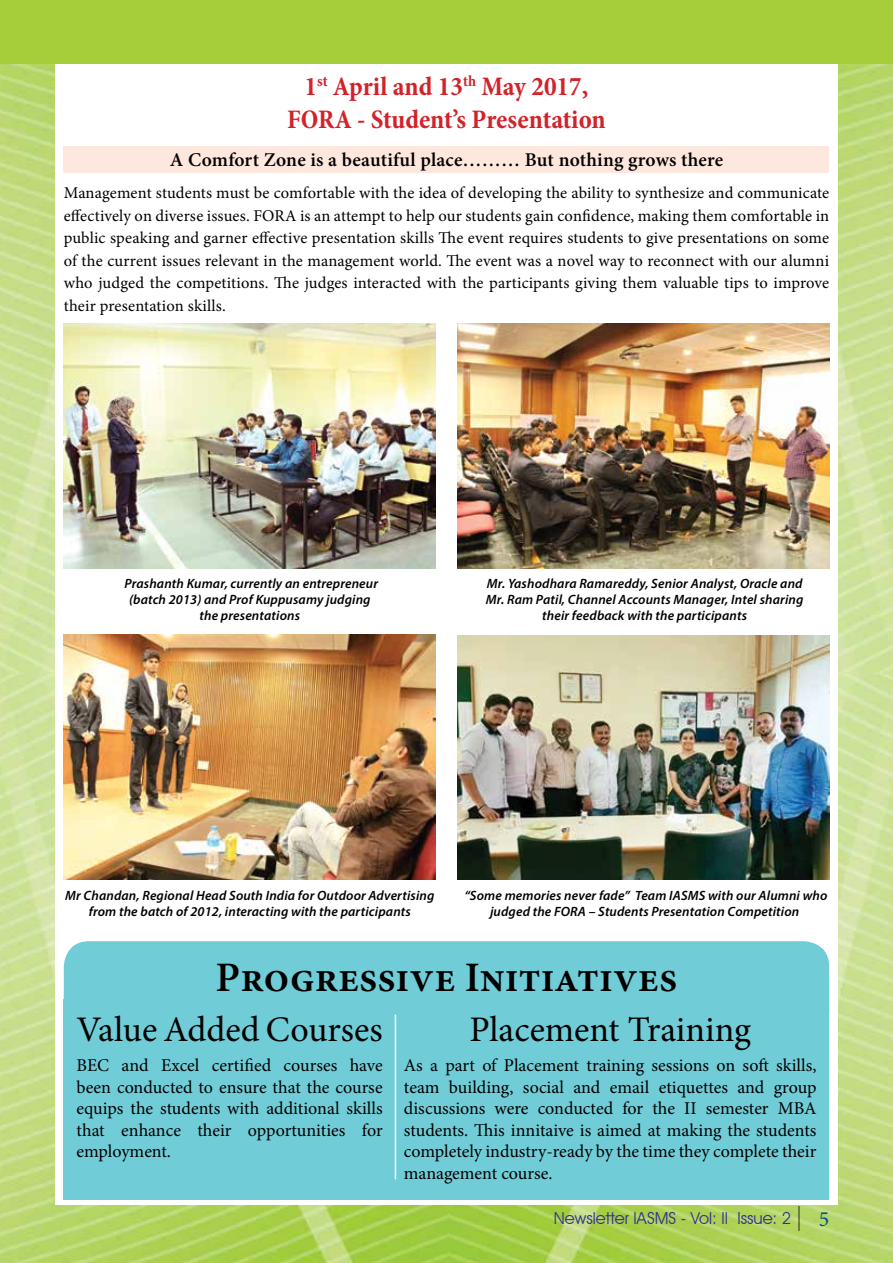
<style>
.page{position:relative;width:893px;height:1263px;background:#fff}
.page>*{position:absolute;margin:0;border:0;box-sizing:border-box;transform-origin:0 0}
.t1{font:600 42px "Minion Pro";color:#000}
.t2{font:36px "Minion Pro";color:#000}
.t3{font:700 condensed 27px/32.4px "Minion Pro";letter-spacing:-.005em;color:#d2232a;text-align:center}
.t4{font:21.75px "Minion Pro";color:#004e8a}
.t5{font:600 19.5px "Minion Pro";letter-spacing:.01em;color:#000}
.t6{font:18px/21.6px "Minion Pro";color:#000;text-align:justify}
.t7{font:16.5px/22.5px "Minion Pro";letter-spacing:.01em;color:#000;text-align:justify}
.t8{font:16.5px "Avant Garde IT Cby BT";color:#2e3092}
.t9{font:italic 600 13.5px/16.2px "Myriad Pro";letter-spacing:.01em;color:#000;text-align:center}
</style>
<div class="page">
<img style="left:0;top:64px;width:893px;height:1199px">
<div style="left:55px;top:64px;width:783px;height:1141px;background:#fff"></div>
<div style="left:0;top:0;width:893px;height:64px;background:#a6ce39"></div>
<hr style="left:798px;top:1206px;width:2px;height:24px;background:#000">
<div style="left:64px;top:146px;width:765px;height:27px;background:#fee7dc"></div>
<img style="left:64px;top:323px;width:372px;height:245px">
<img style="left:64px;top:635px;width:372px;height:245px">
<img style="left:457px;top:323px;width:372px;height:245px">
<img style="left:457px;top:635px;width:372px;height:244px">
<div style="left:64px;top:999px;width:765px;height:200px;background:#70ccd7"></div>
<div style="left:64px;top:941px;width:765px;height:74px;background:#70ccd7"></div>
<hr style="left:395px;top:1015px;width:1px;height:164px;background:#fff">
<h3 class="t3" style="left:287px;top:71px;width:320px">1<sup>st</sup> April and 13<sup>th</sup> May 2017,<br>FORA - Student’s Presentation</h3>
<p class="t5" style="left:170px;top:147px;width:555px">A Comfort Zone is a beautiful place……… But nothing grows there</p>
<p class="t7" style="left:64px;top:182px;width:767px">Management students must be comfortable with the idea of developing the ability to synthesize and communicate effectively on diverse issues. FORA is an attempt to help our students gain confidence, making them comfortable in public speaking and garner effective presentation skills The event requires students to give presentations on some of the current issues relevant in the management world. The event was a novel way to reconnect with our alumni who judged the competitions. The judges interacted with the participants giving them valuable tips to improve their presentation skills.</p>
<p class="t9" style="left:125px;top:575px;width:255px">Prashanth Kumar, currently an entrepreneur (batch 2013) and Prof Kuppusamy judging the presentations</p>
<p class="t9" style="left:486px;top:575px;width:319px">Mr. Yashodhara Ramareddy, Senior Analyst, Oracle and<br>Mr. Ram Patil, Channel Accounts Manager, Intel sharing their feedback with the participants</p>
<p class="t9" style="left:65px;top:887px;width:371px">Mr Chandan, Regional Head South India for Outdoor Advertising from the batch of 2012, interacting with the participants</p>
<p class="t9" style="left:464px;top:887px;width:364px">“Some memories never fade” Team IASMS with our Alumni who judged the FORA – Students Presentation Competition</p>
<h1 class="t1" style="left:216px;top:948px;width:463px">Progressive Initiatives</h1>
<h2 class="t2" style="left:77px;top:1005px;width:308px">Value Added Courses</h2>
<p class="t6" style="left:77px;top:1054px;width:308px">BEC and Excel certified courses have been conducted to ensure that the course equips the students with additional skills that enhance their opportunities for employment.</p>
<h2 class="t2" style="left:469px;top:1005px;width:283px">Placement Training</h2>
<p class="t6" style="left:404px;top:1054px;width:414px">As a part of Placement training sessions on soft skills, team building, social and email etiquettes and group discussions were conducted for the II semester MBA students. This innitaive is aimed at making the students completely industry-ready by the time they complete their management course.</p>
<p class="t8" style="left:554px;top:1208px;width:239px">Newsletter IASMS - Vol: II Issue: 2</p>
<h3 class="t4" style="left:819px;top:1204px;width:12px">5</h3>
</div>
